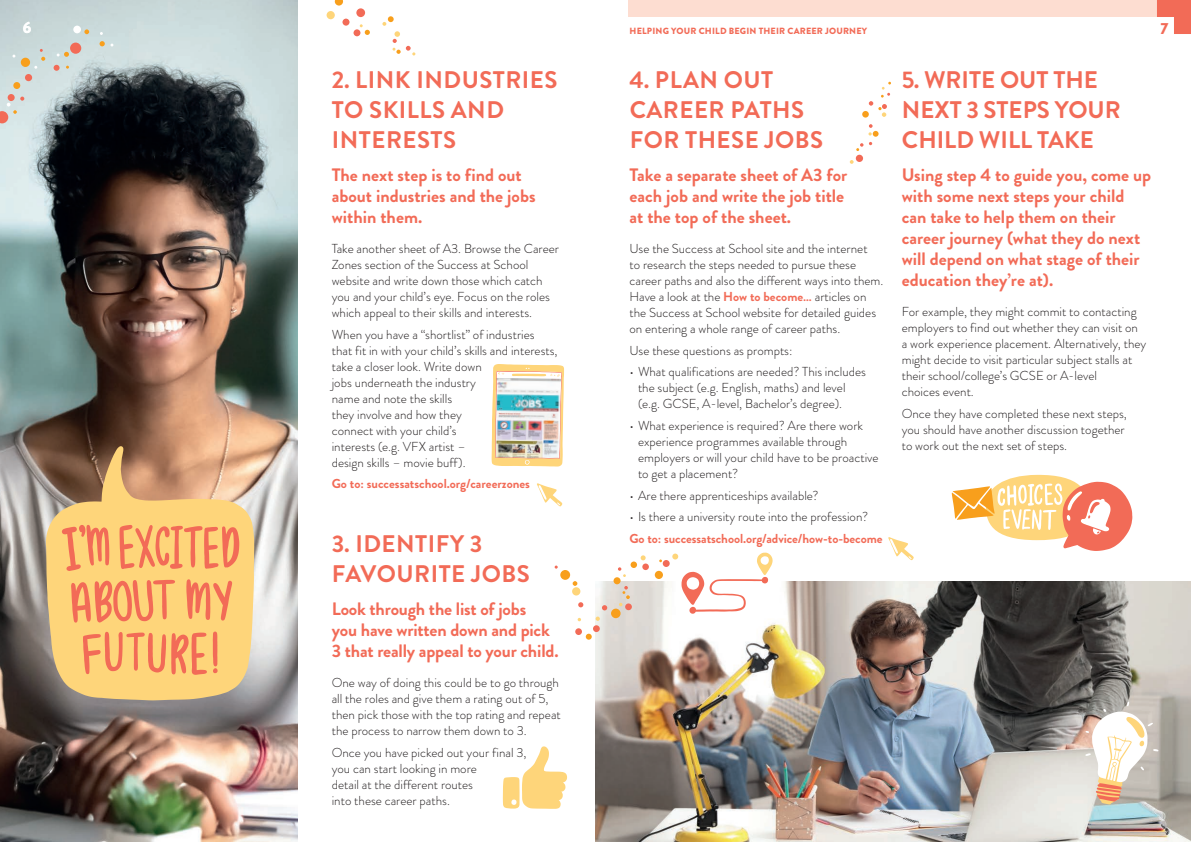
<style>
.page{position:relative;width:1191px;height:842px;background:#fff}
.page>*{position:absolute;margin:0;border:0;box-sizing:border-box;transform-origin:0 0}
.t1{font:700 24px/30px "Brandon Grotesque";letter-spacing:.02em;color:#f26b57}
.t2{font:700 24px/30px "Brandon Grotesque";color:#f26b57}
.t3{font:700 18px/21px "Brandon Grotesque";color:#f26b57}
.t4{font:900 16px "Brandon Grotesque";color:#fff}
.t5{font:900 16px "Brandon Grotesque";color:#f26b57}
.t6{font:300 13px/16px "Brandon Grotesque";color:#231f20}
.t7{font:700 13px "Brandon Grotesque";letter-spacing:-.005em;color:#f26b57}
.t8{font:900 9px "Brandon Grotesque";letter-spacing:.02em;color:#f26b57}
.s1{font-weight:700;color:#f26b57}
</style>
<div class="page">
<img style="left:595px;top:581px;width:596px;height:261px">
<img style="left:0;top:0;width:298px;height:842px">
<div style="left:628px;top:0;width:529px;height:17px;background:#fdddd1"></div>
<svg style="left:1157px;top:0;width:34px;height:34px"></svg>
<img style="left:491px;top:364px;width:73px;height:102px">
<svg style="left:951px;top:475px;width:181px;height:76px"></svg>
<div style="left:8px;top:94px;width:7px;height:7px;background:#f26b57;border-radius:50%"></div>
<div style="left:25px;top:74px;width:7px;height:7px;background:#f26b57;border-radius:50%"></div>
<svg style="left:54px;top:65px;width:6px;height:6px"></svg>
<div style="left:70px;top:43px;width:11px;height:11px;background:#f26b57;border-radius:50%"></div>
<div style="left:342px;top:19px;width:7px;height:7px;background:#f26b57;border-radius:50%"></div>
<div style="left:356px;top:8px;width:9px;height:9px;background:#f26b57;border-radius:50%"></div>
<div style="left:353px;top:29px;width:7px;height:7px;background:#f26b57;border-radius:50%"></div>
<svg style="left:554px;top:565px;width:4px;height:4px"></svg>
<div style="left:575px;top:628px;width:7px;height:7px;background:#f26b57;border-radius:50%"></div>
<div style="left:593px;top:625px;width:7px;height:7px;background:#f26b57;border-radius:50%"></div>
<svg style="left:578px;top:602px;width:5px;height:5px"></svg>
<svg style="left:602px;top:605px;width:5px;height:5px"></svg>
<div style="left:625px;top:603px;width:7px;height:7px;background:#f26b57;border-radius:50%"></div>
<div style="left:642px;top:563px;width:7px;height:7px;background:#f26b57;border-radius:50%"></div>
<div style="left:663px;top:560px;width:6px;height:7px;background:#f26b57;border-radius:50%"></div>
<div style="left:855px;top:155px;width:8px;height:7px;background:#f26b57;border-radius:50%"></div>
<div style="left:13px;top:82px;width:7px;height:7px;background:#f89f1c;border-radius:50%"></div>
<div style="left:21px;top:58px;width:9px;height:9px;background:#f89f1c;border-radius:50%"></div>
<svg style="left:84px;top:29px;width:5px;height:5px"></svg>
<svg style="left:335px;top:0;width:8px;height:6px"></svg>
<div style="left:560px;top:570px;width:10px;height:10px;background:#f89f1c;border-radius:50%"></div>
<svg style="left:572px;top:581px;width:5px;height:5px"></svg>
<svg style="left:586px;top:634px;width:6px;height:6px"></svg>
<div style="left:611px;top:609px;width:9px;height:9px;background:#f89f1c;border-radius:50%"></div>
<div style="left:613px;top:577px;width:7px;height:7px;background:#f89f1c;border-radius:50%"></div>
<div style="left:630px;top:561px;width:7px;height:7px;background:#f89f1c;border-radius:50%"></div>
<div style="left:655px;top:571px;width:8px;height:8px;background:#f89f1c;border-radius:50%"></div>
<div style="left:862px;top:111px;width:7px;height:7px;background:#f89f1c;border-radius:50%"></div>
<svg style="left:849px;top:160px;width:4px;height:4px"></svg>
<svg style="left:856px;top:124px;width:22px;height:27px"></svg>
<svg style="left:868px;top:82px;width:23px;height:35px"></svg>
<div style="left:572px;top:587px;width:8px;height:8px;background:#fed57a;border-radius:50%"></div>
<svg style="left:595px;top:617px;width:5px;height:4px"></svg>
<svg style="left:619px;top:586px;width:11px;height:20px"></svg>
<svg style="left:618px;top:567px;width:8px;height:10px"></svg>
<svg style="left:640px;top:555px;width:5px;height:5px"></svg>
<svg style="left:672px;top:553px;width:100px;height:61px"></svg>
<svg style="left:0;top:97px;width:24px;height:26px"></svg>
<svg style="left:34px;top:49px;width:11px;height:20px"></svg>
<svg style="left:57px;top:52px;width:12px;height:5px"></svg>
<div style="left:73px;top:26px;width:8px;height:7px;background:#fff;border-radius:50%"></div>
<svg style="left:100px;top:41px;width:13px;height:5px"></svg>
<div style="left:326px;top:11px;width:9px;height:8px;background:#fed57a;border-radius:50%"></div>
<svg style="left:360px;top:24px;width:10px;height:11px"></svg>
<svg style="left:382px;top:16px;width:33px;height:40px"></svg>
<svg style="left:46px;top:446px;width:208px;height:254px;fill:#fed57a"></svg>
<svg style="left:1085px;top:702px;width:73px;height:102px"></svg>
<svg style="left:62px;top:525px;width:47px;height:46px"></svg>
<svg style="left:119px;top:525px;width:120px;height:44px"></svg>
<svg style="left:186px;top:579px;width:46px;height:42px"></svg>
<svg style="left:83px;top:632px;width:124px;height:43px"></svg>
<svg style="left:213px;top:631px;width:5px;height:42px"></svg>
<svg style="left:71px;top:580px;width:104px;height:43px"></svg>
<svg style="left:537px;top:483px;width:25px;height:23px"></svg>
<svg style="left:888px;top:537px;width:25px;height:23px"></svg>
<svg style="left:503px;top:746px;width:64px;height:63px"></svg>
<p class="t4" style="left:23px;top:16px;width:10px">6</p>
<p class="t8" style="left:629px;top:25px;width:239px">HELPING YOUR CHILD BEGIN THEIR CAREER JOURNEY</p>
<p class="t5" style="left:1160px;top:17px;width:9px">7</p>
<h1 class="t1" style="left:332px;top:65px;width:227px">2. LINK INDUSTRIES<br>TO SKILLS AND<br>INTERESTS</h1>
<h2 class="t3" style="left:332px;top:164px;width:205px">The next step is to find out about industries and the jobs within them.</h2>
<p class="t6" style="left:332px;top:240px;width:229px">Take another sheet of A3. Browse the Career Zones section of the Success at School website and write down those which catch you and your child’s eye. Focus on the roles which appeal to their skills and interests.</p>
<p class="t6" style="left:332px;top:326px;width:227px">When you have a “shortlist” of industries that fit in with your child’s skills and interests, take a closer look. Write down<br>jobs underneath the industry<br>name and note the skills<br>they involve and how they<br>connect with your child’s<br>interests (e.g. VFX artist –<br>design skills – movie buff).</p>
<p class="t7" style="left:332px;top:475px;width:200px">Go to: successatschool.org/careerzones</p>
<h1 class="t1" style="left:629px;top:65px;width:195px">4. PLAN OUT<br>CAREER PATHS<br>FOR THESE JOBS</h1>
<h2 class="t3" style="left:629px;top:164px;width:219px">Take a separate sheet of A3 for each job and write the job title at the top of the sheet.</h2>
<p class="t6" style="left:629px;top:240px;width:255px">Use the Success at School site and the internet<br>to research the steps needed to pursue these career paths and also the different ways into them.<br>Have a look at the <span class="s1">How to become…</span> articles on the Success at School website for detailed guides on entering a whole range of career paths.</p>
<p class="t6" style="left:629px;top:342px;width:164px">Use these questions as prompts:</p>
<p class="t6" style="left:638px;top:364px;width:229px;text-indent:-9px">• What qualifications are needed? This includes the subject (e.g. English, maths) and level (e.g. GCSE, A-level, Bachelor’s degree).</p>
<p class="t6" style="left:638px;top:418px;width:242px;text-indent:-9px">• What experience is required? Are there work experience programmes available through employers or will your child have to be proactive to get a placement?</p>
<p class="t6" style="left:629px;top:487px;width:191px">• Are there apprenticeships available?</p>
<p class="t6" style="left:629px;top:509px;width:240px">• Is there a university route into the profession?</p>
<p class="t7" style="left:629px;top:529px;width:254px">Go to: successatschool.org/advice/how-to-become</p>
<h1 class="t2" style="left:901px;top:65px;width:221px">5. WRITE OUT THE<br>NEXT 3 STEPS YOUR<br>CHILD WILL TAKE</h1>
<h2 class="t3" style="left:901px;top:164px;width:251px">Using step 4 to guide you, come up with some next steps your child can take to help them on their career journey (what they do next will depend on what stage of their education they’re at).</h2>
<p class="t6" style="left:901px;top:303px;width:246px">For example, they might commit to contacting employers to find out whether they can visit on a work experience placement. Alternatively, they might decide to visit particular subject stalls at their school/college’s GCSE or A-level<br>choices event.</p>
<p class="t6" style="left:901px;top:405px;width:227px">Once they have completed these next steps, you should have another discussion together to work out the next set of steps.</p>
<h1 class="t1" style="left:332px;top:529px;width:199px">3. IDENTIFY 3<br>FAVOURITE JOBS</h1>
<h2 class="t3" style="left:332px;top:598px;width:228px">Look through the list of jobs<br>you have written down and pick<br>3 that really appeal to your child.</h2>
<p class="t6" style="left:332px;top:674px;width:230px">One way of doing this could be to go through all the roles and give them a rating out of 5, then pick those with the top rating and repeat the process to narrow them down to 3.</p>
<p class="t6" style="left:332px;top:744px;width:196px">Once you have picked out your final 3, you can start looking in more<br>detail at the different routes<br>into these career paths.</p>
</div>
